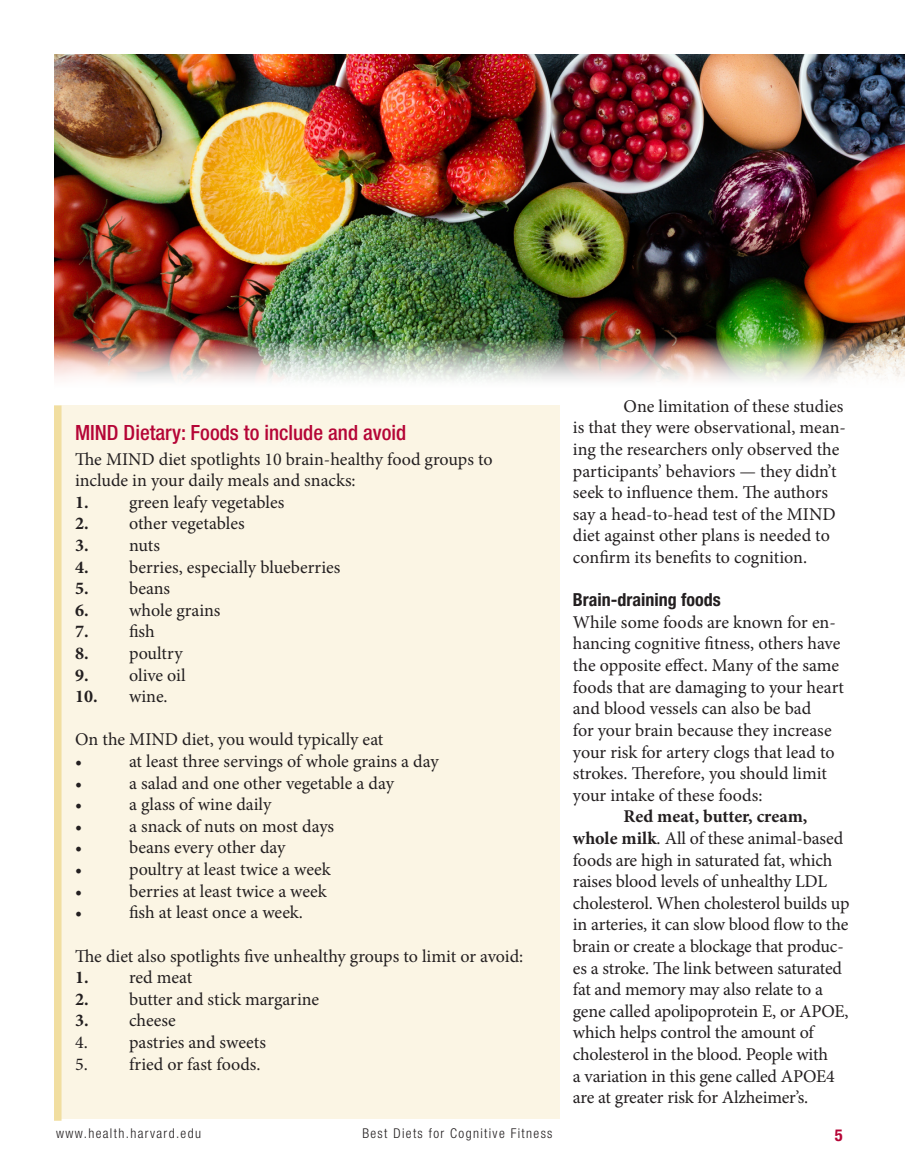
<style>
.page{position:relative;width:905px;height:1175px;background:#fff}
.page>*{position:absolute;margin:0;border:0;box-sizing:border-box;transform-origin:0 0}
.SB_hed_1{font:500 condensed 21px "Helvetica Neue LT Std";color:#b50536}
.t1{font:18px/21.6px "Minion Pro";letter-spacing:-.005em;color:#231f20}
.t2{font:700 condensed 18px "Helvetica Neue LT Std";color:#231f20}
.t3{font:700 condensed 16.5px "Helvetica Neue LT Std";color:#b50536}
.t4{font:300 condensed 13.5px "Helvetica Neue LT Std";letter-spacing:.1em;color:#231f20}
.s1{font-weight:700}
</style>
<div class="page">
<div style="left:54px;top:405px;width:505px;height:714px;background:#fbf5e4"></div>
<div style="left:54px;top:405px;width:7px;height:715px;background:#f1dea0"></div>
<img style="left:54px;top:54px;width:850px;height:327px">
<p class="SB_hed_1" style="left:75px;top:420px;width:333px">MIND Dietary: Foods to include and avoid</p>
<p class="t1" style="left:75px;top:448px;width:419px">The MIND diet spotlights 10 brain-healthy food groups to include in your daily meals and snacks:</p>
<p class="t1" style="left:75px;top:491px;width:211px"><span class="s1">1.</span> green leafy vegetables</p>
<p class="t1" style="left:75px;top:513px;width:171px"><span class="s1">2.</span> other vegetables</p>
<p class="t1" style="left:75px;top:534px;width:86px"><span class="s1">3.</span> nuts</p>
<p class="t1" style="left:75px;top:556px;width:267px"><span class="s1">4.</span> berries, especially blueberries</p>
<p class="t1" style="left:75px;top:577px;width:97px"><span class="s1">5.</span> beans</p>
<p class="t1" style="left:75px;top:599px;width:147px"><span class="s1">6.</span> whole grains</p>
<p class="t1" style="left:75px;top:621px;width:81px"><span class="s1">7.</span> fish</p>
<p class="t1" style="left:75px;top:642px;width:109px"><span class="s1">8.</span> poultry</p>
<p class="t1" style="left:75px;top:664px;width:112px"><span class="s1">9.</span> olive oil</p>
<p class="t1" style="left:75px;top:685px;width:94px"><span class="s1">10.</span> wine.</p>
<p class="t1" style="left:75px;top:729px;width:310px">On the MIND diet, you would typically eat</p>
<p class="t1" style="left:75px;top:750px;width:9px">•</p>
<p class="t1" style="left:129px;top:750px;width:311px">at least three servings of whole grains a day</p>
<p class="t1" style="left:75px;top:772px;width:9px">•</p>
<p class="t1" style="left:129px;top:772px;width:266px">a salad and one other vegetable a day</p>
<p class="t1" style="left:75px;top:793px;width:9px">•</p>
<p class="t1" style="left:129px;top:793px;width:144px">a glass of wine daily</p>
<p class="t1" style="left:75px;top:815px;width:9px">•</p>
<p class="t1" style="left:129px;top:815px;width:207px">a snack of nuts on most days</p>
<p class="t1" style="left:75px;top:837px;width:9px">•</p>
<p class="t1" style="left:129px;top:837px;width:158px">beans every other day</p>
<p class="t1" style="left:75px;top:858px;width:9px">•</p>
<p class="t1" style="left:129px;top:858px;width:203px">poultry at least twice a week</p>
<p class="t1" style="left:75px;top:880px;width:9px">•</p>
<p class="t1" style="left:129px;top:880px;width:199px">berries at least twice a week</p>
<p class="t1" style="left:75px;top:901px;width:9px">•</p>
<p class="t1" style="left:129px;top:901px;width:175px">fish at least once a week.</p>
<p class="t1" style="left:75px;top:945px;width:450px">The diet also spotlights five unhealthy groups to limit or avoid:</p>
<p class="t1" style="left:75px;top:966px;width:119px"><span class="s1">1.</span> red meat</p>
<p class="t1" style="left:75px;top:988px;width:246px"><span class="s1">2.</span> butter and stick margarine</p>
<p class="t1" style="left:75px;top:1009px;width:102px"><span class="s1">3.</span> cheese</p>
<p class="t1" style="left:75px;top:1031px;width:192px">4. pastries and sweets</p>
<p class="t1" style="left:75px;top:1053px;width:187px">5. fried or fast foods.</p>
<p class="t1" style="left:573px;top:395px;width:274px;text-indent:51px">One limitation of these studies is that they were observational, mean&shy;ing the researchers only observed the participants’ behaviors — they didn’t seek to influence them. The authors say a head-to-head test of the MIND diet against other plans is needed to confirm its benefits to cognition.</p>
<p class="t2" style="left:573px;top:589px;width:149px">Brain-draining foods</p>
<p class="t1" style="left:573px;top:611px;width:273px">While some foods are known for en&shy;hancing cognitive fitness, others have the opposite effect. Many of the same foods that are damaging to your heart and blood vessels can also be bad<br>for your brain because they increase your risk for artery clogs that lead to strokes. Therefore, you should limit your intake of these foods:</p>
<p class="t1" style="left:573px;top:806px;width:278px;text-indent:51px"><span class="s1">Red meat, butter, cream, whole milk</span>. All of these animal-based foods are high in saturated fat, which raises blood levels of unhealthy LDL cholesterol. When cholesterol builds up in arteries, it can slow blood flow to the brain or create a blockage that produc&shy;es a stroke. The link between saturated fat and memory may also relate to a gene called apolipoprotein E, or APOE, which helps control the amount of cholesterol in the blood. People with<br>a variation in this gene called APOE4 are at greater risk for Alzheimer’s.</p>
<p class="t4" style="left:56px;top:1125px;width:146px">www.health.harvard.edu</p>
<p class="t4" style="left:362px;top:1125px;width:192px">Best Diets for Cognitive Fitness</p>
<p class="t3" style="left:834px;top:1124px;width:9px">5</p>
</div>
